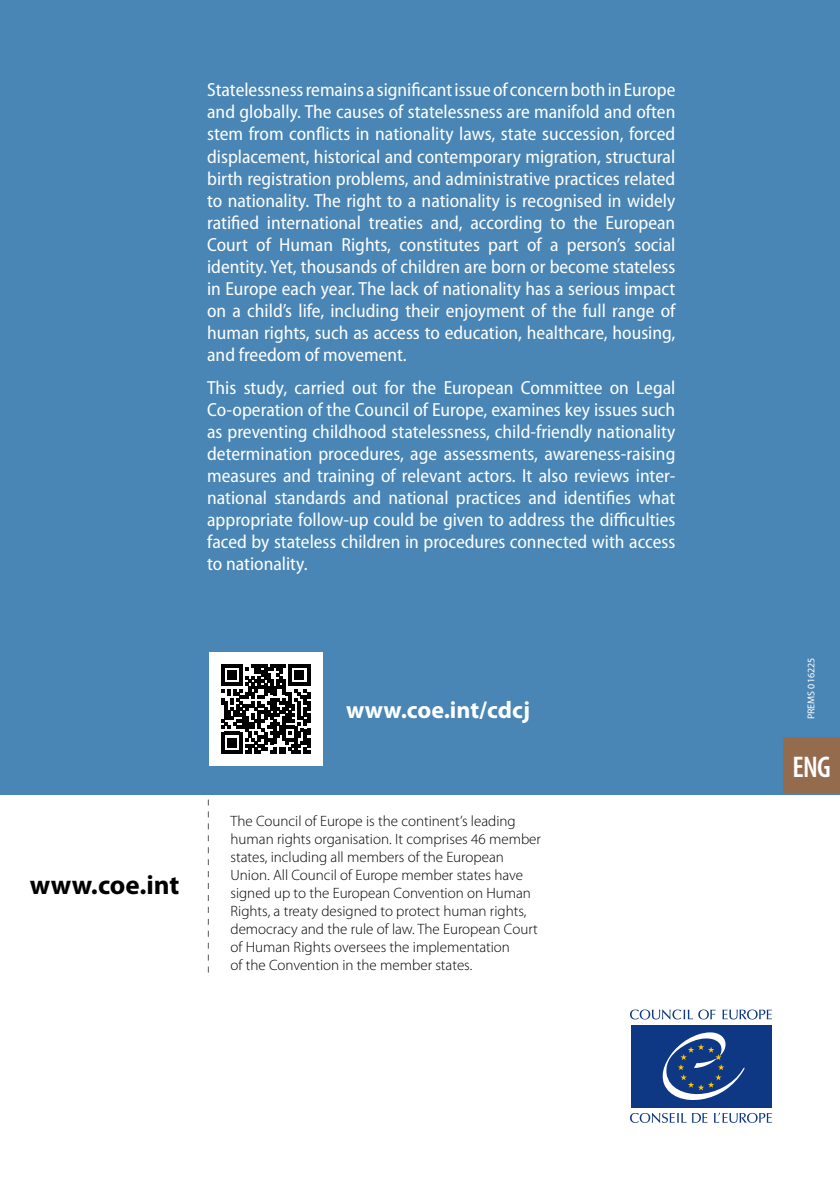
<style>
.page{position:relative;width:840px;height:1191px;background:#fff}
.page>*{position:absolute;margin:0;border:0;box-sizing:border-box;transform-origin:0 0}
.t1{font:600 condensed 30px "Myriad Pro";color:#fff}
.t2{font:700 27px "Myriad Pro";color:#000}
.t3{font:700 24px "Myriad Pro";color:#fff}
.t4{font:semi-condensed 19px/22px "Myriad Pro";color:#fff;text-align:justify}
.t5{font:300 15px/18px "Myriad Pro";color:#000}
.t6{font:10px "Myriad Pro";color:#fff}
</style>
<div class="page">
<div style="left:0;top:0;width:839px;height:794px;background:#4986b5"></div>
<div style="left:782px;top:737px;width:57px;height:57px;background:#956b4e"></div>
<svg style="left:208px;top:799px;width:1px;height:173px"></svg>
<svg style="left:698px;top:1009px;width:17px;height:10px"></svg>
<svg style="left:722px;top:1009px;width:49px;height:10px"></svg>
<svg style="left:630px;top:1009px;width:62px;height:10px"></svg>
<svg style="left:714px;top:1112px;width:57px;height:11px"></svg>
<svg style="left:630px;top:1113px;width:77px;height:10px"></svg>
<div style="left:630px;top:1025px;width:141px;height:82px;background:#0e3884"></div>
<svg style="left:662px;top:1032px;width:82px;height:68px"></svg>
<div style="left:209px;top:652px;width:113px;height:113px;background:#fff"></div>
<svg style="left:221px;top:664px;width:89px;height:89px"></svg>
<p class="t4" style="left:207px;top:79px;width:469px">Statelessness remains a significant issue of concern both in Europe and globally. The causes of statelessness are manifold and often stem from conflicts in nationality laws, state succession, forced displacement, historical and contemporary migration, structural birth registration problems, and administrative practices related to nationality. The right to a nationality is recognised in widely ratified international treaties and, according to the European Court of Human Rights, constitutes part of a person’s social identity. Yet, thousands of children are born or become stateless in Europe each year. The lack of nationality has a serious impact on a child’s life, including their enjoyment of the full range of human rights, such as access to education, healthcare, housing, and freedom of movement.</p>
<p class="t4" style="left:207px;top:376px;width:469px">This study, carried out for the European Committee on Legal Co-operation of the Council of Europe, examines key issues such as preventing childhood statelessness, child-friendly nationality determination procedures, age assessments, awareness-raising measures and training of relevant actors. It also reviews inter&shy;national standards and national practices and identifies what appropriate follow-up could be given to address the difficulties faced by stateless children in procedures connected with access to nationality.</p>
<h2 class="t2" style="left:30px;top:866px;width:151px">www.coe.int</h2>
<p class="t3" style="left:346px;top:694px;width:185px">www.coe.int/cdcj</p>
<p class="t5" style="left:230px;top:812px;width:312px">The Council of Europe is the continent’s leading human rights organisation. It comprises 46 member states, including all members of the European Union. All Council of Europe member states have signed up to the European Convention on Human Rights, a treaty designed to protect human rights, democracy and the rule of law. The European Court of Human Rights oversees the implementation<br>of the Convention in the member states.</p>
<p class="t6" style="left:804px;top:719px;width:63px;rotate:-90deg">PREMS 016225</p>
<h1 class="t1" style="left:792px;top:748px;width:40px">ENG</h1>
</div>
